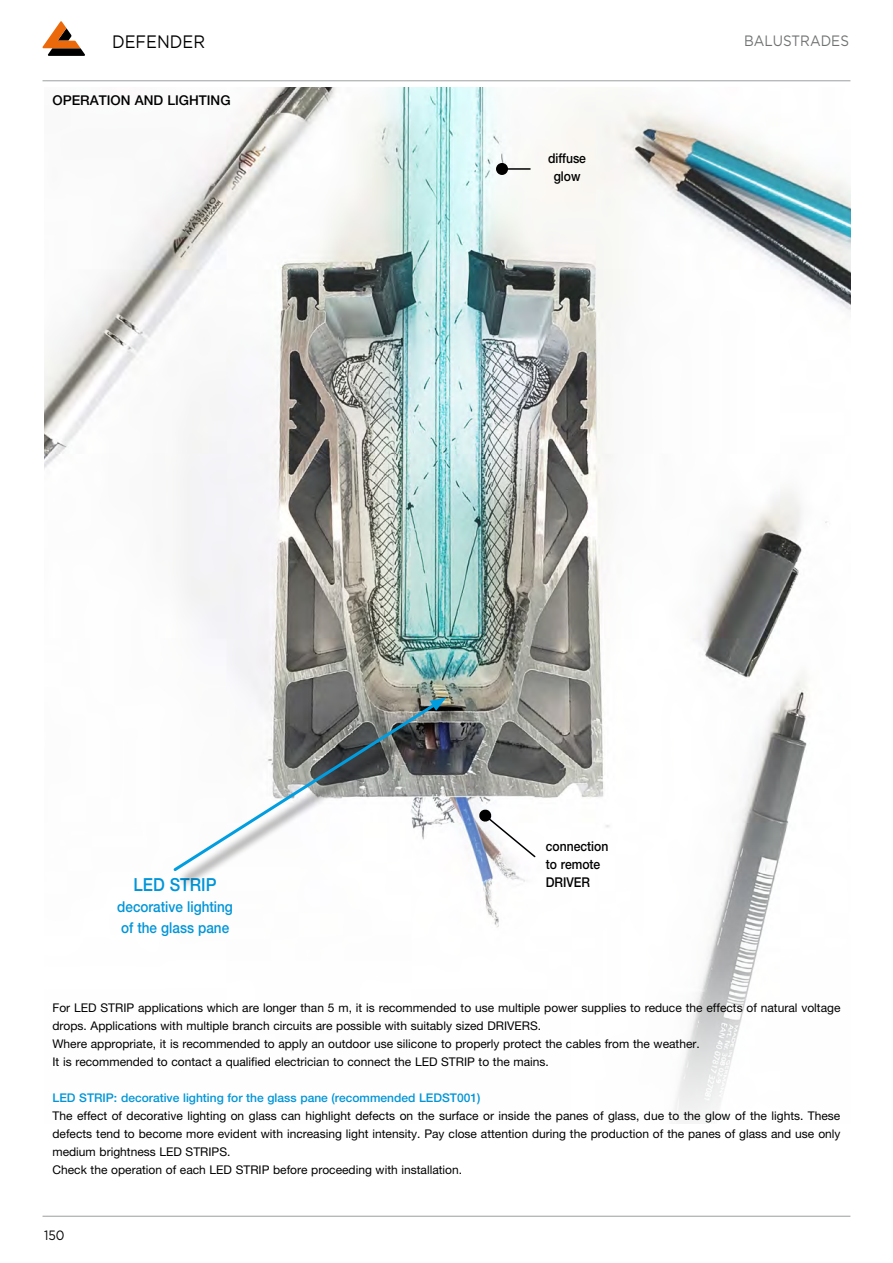
<style>
.page{position:relative;width:893px;height:1263px;background:#fff}
.page>*{position:absolute;margin:0;border:0;box-sizing:border-box;transform-origin:0 0}
.t1{font:18px "Gotham";color:#000;scale:.9 1}
.t2{font:500 18px "Helvetica Neue LT Pro";color:#0095d8;scale:.9 1}
.t3{font:500 15px/21px "Helvetica Neue LT Pro";color:#0095d8;scale:.9 1}
.t4{font:15px "Gotham";color:#707172;scale:.9 1}
.t5{font:500 13.5px/18px "Helvetica Neue LT Pro";color:#000;scale:.9 1}
.t6{font:500 13.5px "Helvetica Neue LT Pro";color:#000}
.t7{font:13.5px "Gotham";color:#000;scale:.9 1}
.t8{font:12px/18px "Helvetica Neue LT Pro";color:#000}
.t9{font:500 12px "Helvetica Neue LT Pro";color:#0095d8}
</style>
<div class="page">
<hr style="left:43px;top:80px;width:807px;height:1px;background:#9c9e9f">
<hr style="left:43px;top:1216px;width:807px;height:1px;background:#9c9e9f">
<svg style="left:43px;top:21px;width:42px;height:35px"></svg>
<img style="left:44px;top:87px;width:806px;height:631px">
<svg style="left:464px;top:718px;width:343px;height:252px"></svg>
<div style="left:177px;top:700px;width:287px;height:189px;background:#000;opacity:.75"></div>
<svg style="left:171px;top:699px;width:271px;height:175px"></svg>
<svg style="left:430px;top:697px;width:16px;height:14px"></svg>
<svg style="left:478px;top:809px;width:59px;height:50px"></svg>
<hr style="left:502px;top:168px;width:28px;height:2px;background:#000">
<div style="left:496px;top:163px;width:12px;height:12px;background:#000;border-radius:50%"></div>
<h1 class="t1" style="left:112px;top:30px;width:105px">DEFENDER</h1>
<p class="t4" style="left:744px;top:31px;width:118px">BALUSTRADES</p>
<p class="t6" style="left:53px;top:92px;width:180px">OPERATION AND LIGHTING</p>
<h1 class="t2" style="left:134px;top:874px;width:94px">LED STRIP</h1>
<p class="t3" style="left:117px;top:896px;width:130px">decorative lighting of the glass pane</p>
<p class="t5" style="left:548px;top:149px;width:44px;text-align:center">diffuse glow</p>
<p class="t5" style="left:546px;top:837px;width:71px">connection to remote<br>DRIVER</p>
<p class="t8" style="left:53px;top:998px;width:789px">For LED STRIP applications which are longer than 5 m, it is recommended to use multiple power supplies to reduce the effects of natural voltage drops. Applications with multiple branch circuits are possible with suitably sized DRIVERS.<br>Where appropriate, it is recommended to apply an outdoor use silicone to properly protect the cables from the weather.<br>It is recommended to contact a qualified electrician to connect the LED STRIP to the mains.</p>
<p class="t9" style="left:53px;top:1090px;width:429px">LED STRIP: decorative lighting for the glass pane (recommended LEDST001)</p>
<p class="t8" style="left:53px;top:1106px;width:789px">The effect of decorative lighting on glass can highlight defects on the surface or inside the panes of glass, due to the glow of the lights. These defects tend to become more evident with increasing light intensity. Pay close attention during the production of the panes of glass and use only medium brightness LED STRIPS.<br>Check the operation of each LED STRIP before proceeding with installation.</p>
<p class="t7" style="left:44px;top:1227px;width:24px">150</p>
</div>
